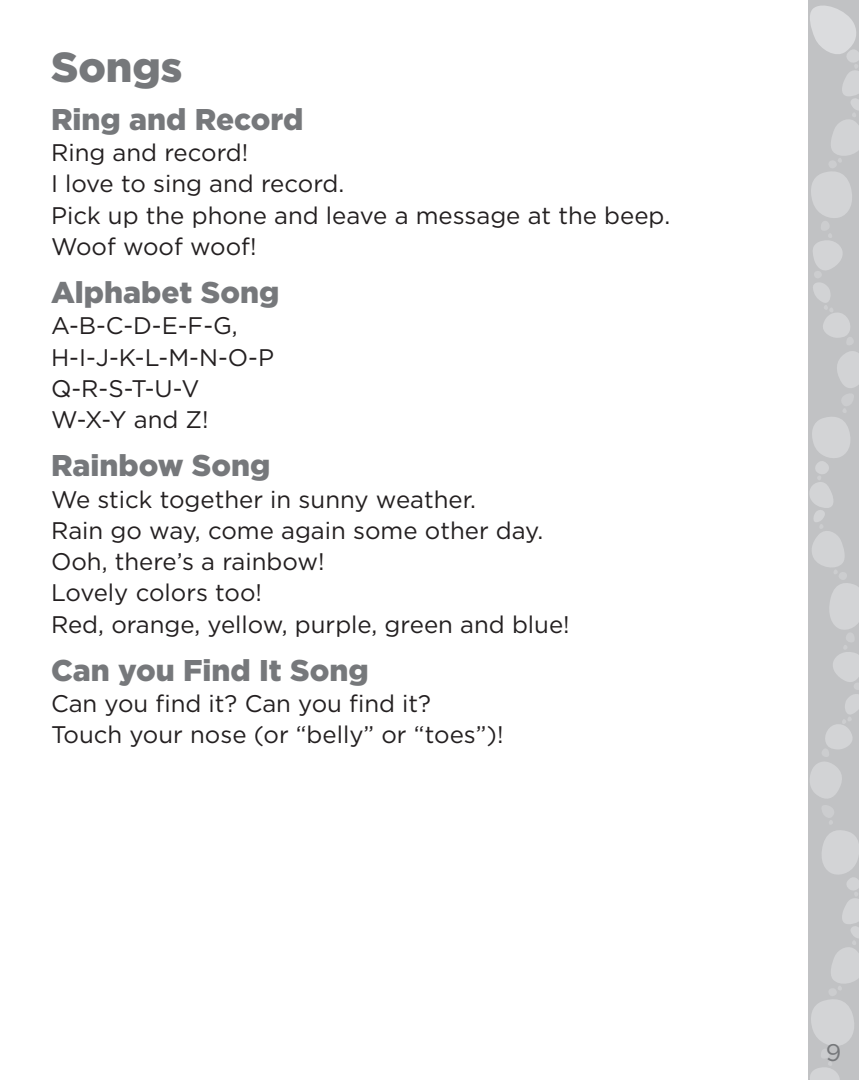
<style>
.page{position:relative;width:859px;height:1080px;background:#fff}
.page>*{position:absolute;margin:0;border:0;box-sizing:border-box;transform-origin:0 0}
.t1{font:900 42px "Gotham";color:#76787b}
.t2{font:900 30px "Gotham";color:#76787b}
.t3{font:24px/31.2px "Gotham";color:#231f20}
.t4{font:24px "Gotham";color:#76787b}
</style>
<div class="page">
<svg style="left:808px;top:0;width:51px;height:1080px"></svg>
<h1 class="t1" style="left:51px;top:43px;width:133px">Songs</h1>
<p class="t2" style="left:51px;top:102px;width:254px">Ring and Record</p>
<p class="t3" style="left:51px;top:137px;width:621px">Ring and record!<br>I love to sing and record.<br>Pick up the phone and leave a message at the beep.<br>Woof woof woof!</p>
<p class="t2" style="left:51px;top:275px;width:230px">Alphabet Song</p>
<p class="t3" style="left:51px;top:310px;width:225px">A-B-C-D-E-F-G,<br>H-I-J-K-L-M-N-O-P<br>Q-R-S-T-U-V<br>W-X-Y and Z!</p>
<p class="t2" style="left:51px;top:448px;width:221px">Rainbow Song</p>
<p class="t3" style="left:51px;top:483px;width:520px">We stick together in sunny weather.<br>Rain go way, come again some other day.<br>Ooh, there’s a rainbow!<br>Lovely colors too!<br>Red, orange, yellow, purple, green and blue!</p>
<p class="t2" style="left:51px;top:653px;width:319px">Can you Find It Song</p>
<p class="t3" style="left:51px;top:688px;width:454px">Can you find it? Can you find it?<br>Touch your nose (or “belly” or “toes”)!</p>
<p class="t4" style="left:826px;top:1039px;width:17px">9</p>
</div>
